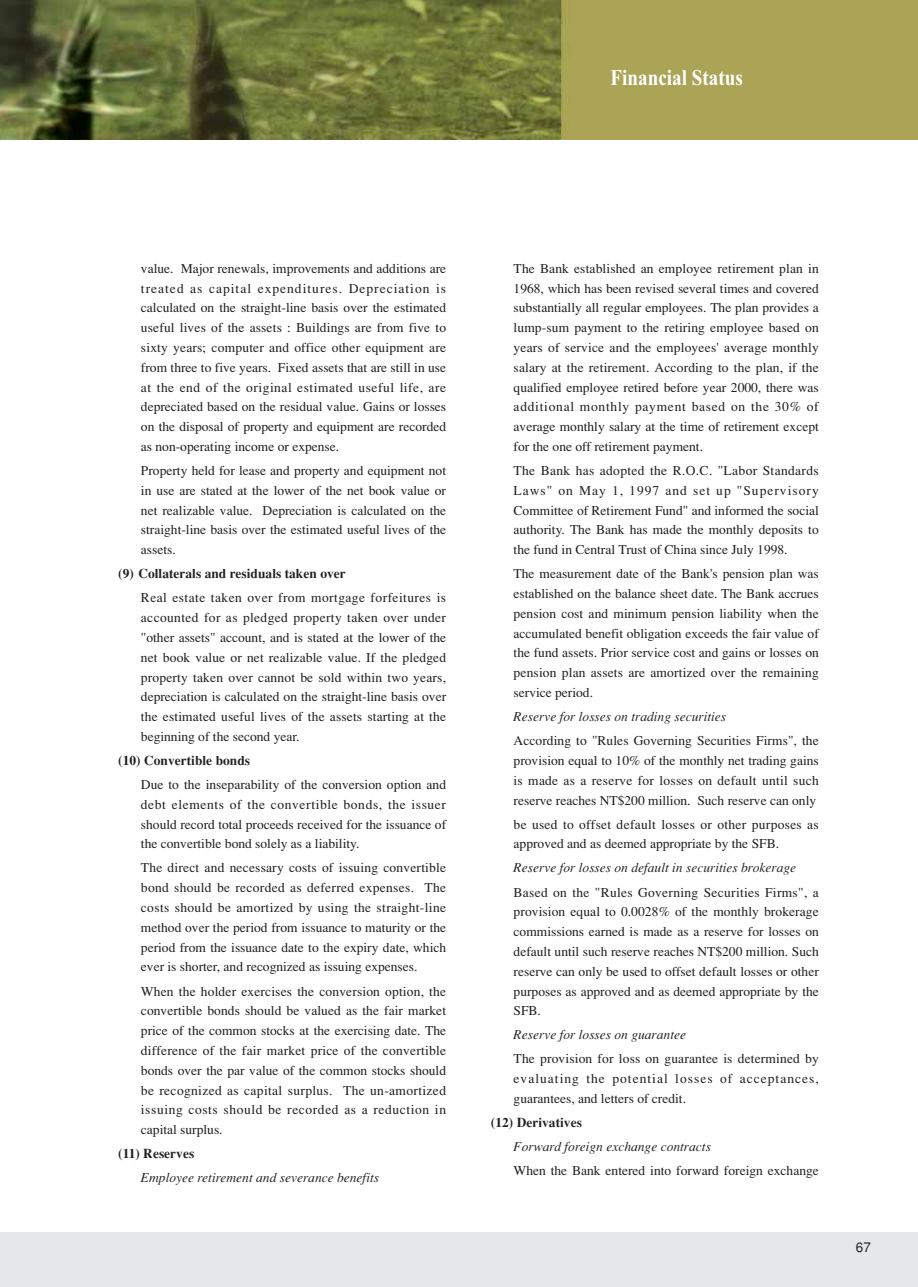
<style>
.page{position:relative;width:918px;height:1287px;background:#fff}
.page>*{position:absolute;margin:0;border:0;box-sizing:border-box;transform-origin:0 0}
.t1{font:700 22.5px "Times New Roman";color:#fff;scale:.85 1}
.t2{font:13.5px/19.8px "Times";color:#231f20;text-align:justify}
.t3{font:italic 13.5px "Times";color:#231f20}
.t4{font:13.5px/19.8px "Times";letter-spacing:.025em;color:#231f20}
.t5{font:700 13.5px "Times";color:#231f20}
.t6{font:13.5px "Helvetica";color:#231f20}
</style>
<div class="page">
<img style="left:0;top:0;width:918px;height:140px">
<div style="left:0;top:1232px;width:918px;height:55px;background:#e6e7e8"></div>
<h1 class="t1" style="left:611px;top:70px;width:157px">Financial Status</h1>
<p class="t2" style="left:141px;top:260px;width:307px">value. Major renewals, improvements and additions are treated as capital expenditures. Depreciation is calculated on the straight-line basis over the estimated useful lives of the assets : Buildings are from five to sixty years; computer and office other equipment are from three to five years. Fixed assets that are still in use at the end of the original estimated useful life, are depreciated based on the residual value. Gains or losses on the disposal of property and equipment are recorded as non-operating income or expense.</p>
<p class="t2" style="left:141px;top:462px;width:307px">Property held for lease and property and equipment not in use are stated at the lower of the net book value or net realizable value. Depreciation is calculated on the straight-line basis over the estimated useful lives of the assets.</p>
<p class="t5" style="left:118px;top:569px;width:229px">(9) Collaterals and residuals taken over</p>
<p class="t2" style="left:141px;top:589px;width:307px">Real estate taken over from mortgage forfeitures is accounted for as pledged property taken over under "other assets" account, and is stated at the lower of the net book value or net realizable value. If the pledged property taken over cannot be sold within two years, depreciation is calculated on the straight-line basis over the estimated useful lives of the assets starting at the beginning of the second year.</p>
<p class="t5" style="left:118px;top:756px;width:134px">(10) Convertible bonds</p>
<p class="t2" style="left:141px;top:776px;width:307px">Due to the inseparability of the conversion option and debt elements of the convertible bonds, the issuer should record total proceeds received for the issuance of the convertible bond solely as a liability.</p>
<p class="t2" style="left:141px;top:859px;width:307px">The direct and necessary costs of issuing convertible bond should be recorded as deferred expenses. The costs should be amortized by using the straight-line method over the period from issuance to maturity or the period from the issuance date to the expiry date, which ever is shorter, and recognized as issuing expenses.</p>
<p class="t2" style="left:141px;top:982px;width:307px">When the holder exercises the conversion option, the convertible bonds should be valued as the fair market price of the common stocks at the exercising date. The difference of the fair market price of the convertible bonds over the par value of the common stocks should be recognized as capital surplus. The un-amortized issuing costs should be recorded as a reduction in capital surplus.</p>
<p class="t5" style="left:118px;top:1149px;width:78px">(11) Reserves</p>
<p class="t3" style="left:141px;top:1173px;width:240px">Employee retirement and severance benefits</p>
<p class="t2" style="left:514px;top:260px;width:307px">The Bank established an employee retirement plan in 1968, which has been revised several times and covered substantially all regular employees. The plan provides a lump-sum payment to the retiring employee based on years of service and the employees' average monthly salary at the retirement. According to the plan, if the qualified employee retired before year 2000, there was additional monthly payment based on the 30% of average monthly salary at the time of retirement except for the one off retirement payment.</p>
<p class="t2" style="left:514px;top:462px;width:307px">The Bank has adopted the R.O.C. "Labor Standards Laws" on May 1, 1997 and set up "Supervisory Committee of Retirement Fund" and informed the social authority. The Bank has made the monthly deposits to the fund in Central Trust of China since July 1998.</p>
<p class="t2" style="left:514px;top:565px;width:307px">The measurement date of the Bank's pension plan was established on the balance sheet date. The Bank accrues pension cost and minimum pension liability when the accumulated benefit obligation exceeds the fair value of the fund assets. Prior service cost and gains or losses on pension plan assets are amortized over the remaining service period.</p>
<p class="t3" style="left:514px;top:712px;width:214px">Reserve for losses on trading securities</p>
<p class="t2" style="left:514px;top:732px;width:307px">According to "Rules Governing Securities Firms", the provision equal to 10% of the monthly net trading gains is made as a reserve for losses on default until such reserve reaches NT$200 million. Such reserve can only</p>
<p class="t4" style="left:514px;top:815px;width:307px">be used to offset default losses or other purposes as approved and as deemed appropriate by the SFB.</p>
<p class="t3" style="left:514px;top:863px;width:284px">Reserve for losses on default in securities brokerage</p>
<p class="t2" style="left:514px;top:883px;width:307px">Based on the "Rules Governing Securities Firms", a provision equal to 0.0028% of the monthly brokerage commissions earned is made as a reserve for losses on default until such reserve reaches NT$200 million. Such reserve can only be used to offset default losses or other purposes as approved and as deemed appropriate by the SFB.</p>
<p class="t3" style="left:514px;top:1030px;width:174px">Reserve for losses on guarantee</p>
<p class="t2" style="left:514px;top:1050px;width:307px">The provision for loss on guarantee is determined by evaluating the potential losses of acceptances, guarantees, and letters of credit.</p>
<p class="t5" style="left:491px;top:1118px;width:93px">(12) Derivatives</p>
<p class="t3" style="left:514px;top:1142px;width:199px">Forward foreign exchange contracts</p>
<p class="t2" style="left:514px;top:1162px;width:307px">When the Bank entered into forward foreign exchange</p>
<p class="t6" style="left:856px;top:1242px;width:17px">67</p>
</div>
